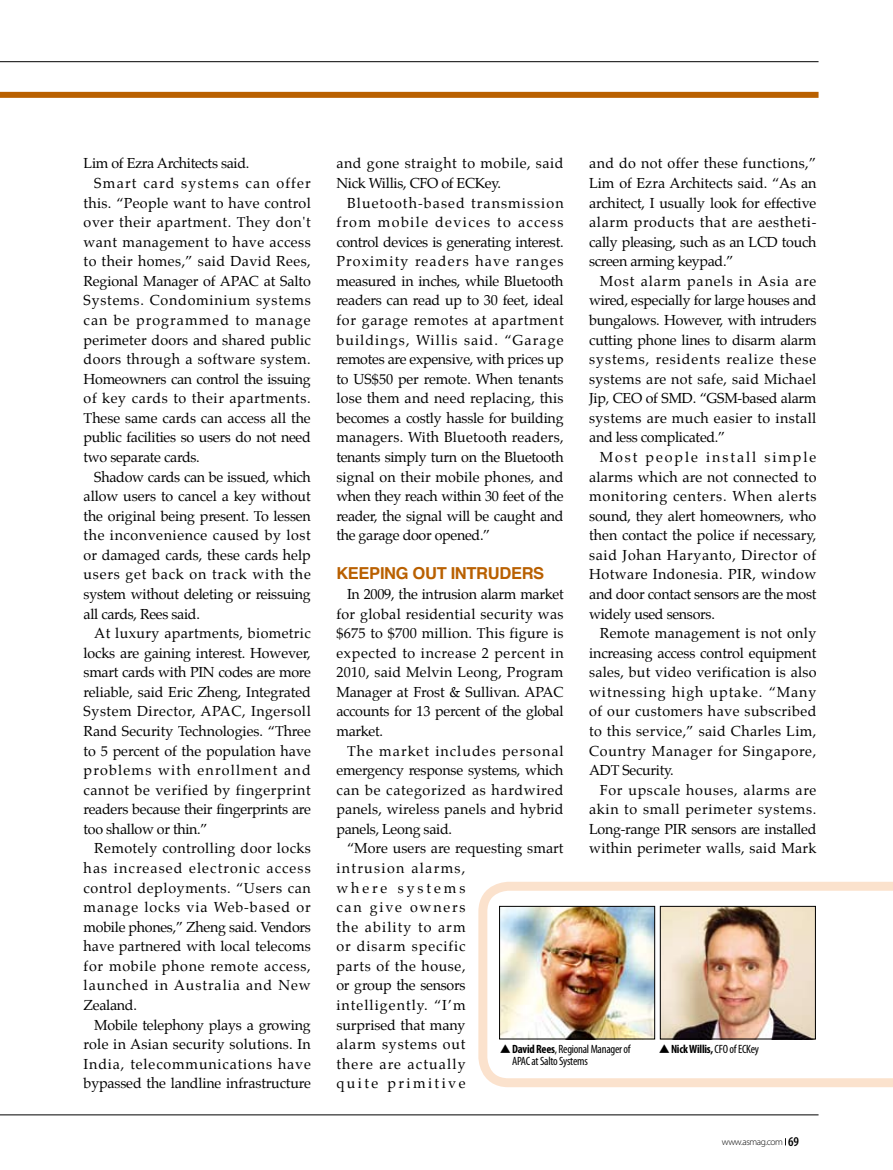
<style>
.page{position:relative;width:893px;height:1170px;background:#fff}
.page>*{position:absolute;margin:0;border:0;box-sizing:border-box;transform-origin:0 0}
.t1{font:700 16.5px "Helvetica";letter-spacing:-.02em;color:#b96000}
.t2{font:14.25px/19.5px "Palatino";letter-spacing:.005em;color:#000;text-align:justify}
.t3{font:14.25px "Palatino";letter-spacing:-.02em;color:#000}
.t4{font:14.25px/19.5px "Palatino";letter-spacing:.065em;color:#000}
.t5{font:14.25px/19.5px "Palatino";letter-spacing:.035em;color:#000}
.t6{font:14.25px "Palatino";letter-spacing:.045em;color:#000}
.t7{font:14.25px "Palatino";letter-spacing:.03em;color:#000}
.t8{font:14.25px "Palatino";letter-spacing:.055em;color:#000}
.t9{font:14.25px "Palatino";letter-spacing:.04em;color:#000}
.t10{font:14.25px "Palatino";letter-spacing:.085em;color:#000}
.t11{font:14.25px "Palatino";letter-spacing:.025em;color:#000}
.t12{font:14.25px "Palatino";letter-spacing:.08em;color:#000}
.t13{font:14.25px "Palatino";letter-spacing:-.015em;color:#000}
.t14{font:14.25px "Palatino";letter-spacing:.06em;color:#000}
.t15{font:14.25px "Palatino";letter-spacing:.075em;color:#000}
.t16{font:condensed 12px "Myriad Pro";letter-spacing:-.02em;color:#000}
.t17{font:700 condensed 12px "Myriad Pro";letter-spacing:-.02em;color:#000}
.t18{font:300 9.6px "Myriad Pro";letter-spacing:-.045em;color:#000}
.s1{font-family:"Koz Min Pro";font-stretch:normal;font-size:10.5px}
.s2{font-weight:700}
.s3{font-family:"Koz Min Pro";font-weight:400;font-stretch:normal;font-size:10.5px}
.s4{font-weight:400}
.s5{font-weight:600;font-stretch:condensed;font-size:13.5px}
</style>
<div class="page">
<hr style="left:0;top:61px;width:818px;height:1px;background:#000">
<div style="left:0;top:92px;width:818px;height:6px;background:#b96000"></div>
<hr style="left:0;top:1114px;width:818px;height:1px;background:#000">
<svg style="left:478px;top:881px;width:415px;height:207px"></svg>
<img style="left:662px;top:908px;width:152px;height:129px">
<div style="left:660px;top:906px;width:156px;height:133px;border:1px solid #000"></div>
<img style="left:501px;top:908px;width:152px;height:129px">
<div style="left:499px;top:906px;width:156px;height:133px;border:1px solid #000"></div>
<p class="t3" style="left:84px;top:154px;width:167px">Lim of Ezra Architects said.</p>
<p class="t10" style="left:94px;top:174px;width:218px">Smart card systems can offer</p>
<p class="t2" style="left:84px;top:194px;width:229px">this. “People want to have control</p>
<p class="t6" style="left:84px;top:213px;width:229px">over their apartment. They don't</p>
<p class="t5" style="left:84px;top:233px;width:229px">want management to have access</p>
<p class="t7" style="left:84px;top:252px;width:229px">to their homes,” said David Rees,</p>
<p class="t2" style="left:84px;top:272px;width:229px">Regional Manager of APAC at Salto</p>
<p class="t8" style="left:84px;top:291px;width:229px">Systems. Condominium systems</p>
<p class="t15" style="left:84px;top:311px;width:229px">can be programmed to manage</p>
<p class="t2" style="left:84px;top:331px;width:229px">perimeter doors and shared public</p>
<p class="t7" style="left:84px;top:350px;width:229px">doors through a software system.</p>
<p class="t3" style="left:84px;top:369px;width:229px">Homeowners can control the issuing</p>
<p class="t6" style="left:84px;top:389px;width:229px">of key cards to their apartments.</p>
<p class="t2" style="left:84px;top:409px;width:229px">These same cards can access all the</p>
<p class="t3" style="left:84px;top:428px;width:229px">public facilities so users do not need</p>
<p class="t3" style="left:84px;top:448px;width:118px">two separate cards.</p>
<p class="t3" style="left:94px;top:467px;width:218px">Shadow cards can be issued, which</p>
<p class="t2" style="left:84px;top:487px;width:229px">allow users to cancel a key without</p>
<p class="t2" style="left:84px;top:507px;width:229px">the original being present. To lessen</p>
<p class="t9" style="left:84px;top:526px;width:229px">the inconvenience caused by lost</p>
<p class="t2" style="left:84px;top:546px;width:229px">or damaged cards, these cards help</p>
<p class="t8" style="left:84px;top:565px;width:229px">users get back on track with the</p>
<p class="t3" style="left:84px;top:584px;width:229px">system without deleting or reissuing</p>
<p class="t3" style="left:84px;top:604px;width:118px">all cards, Rees said.</p>
<p class="t11" style="left:94px;top:624px;width:218px">At luxury apartments, biometric</p>
<p class="t2" style="left:84px;top:644px;width:229px">locks are gaining interest. However,</p>
<p class="t3" style="left:84px;top:663px;width:229px">smart cards with PIN codes are more</p>
<p class="t2" style="left:84px;top:683px;width:229px">reliable, said Eric Zheng, Integrated</p>
<p class="t5" style="left:84px;top:703px;width:229px">System Director, APAC, Ingersoll</p>
<p class="t2" style="left:84px;top:722px;width:229px">Rand Security Technologies. “Three</p>
<p class="t2" style="left:84px;top:742px;width:229px">to 5 percent of the population have</p>
<p class="t10" style="left:84px;top:761px;width:229px">problems with enrollment and</p>
<p class="t9" style="left:84px;top:780px;width:229px">cannot be verified by fingerprint</p>
<p class="t3" style="left:84px;top:800px;width:229px">readers because their fingerprints are</p>
<p class="t3" style="left:84px;top:819px;width:126px">too shallow or thin.”</p>
<p class="t7" style="left:94px;top:839px;width:218px">Remotely controlling door locks</p>
<p class="t12" style="left:84px;top:858px;width:229px">has increased electronic access</p>
<p class="t6" style="left:84px;top:878px;width:229px">control deployments. “Users can</p>
<p class="t4" style="left:84px;top:898px;width:229px">manage locks via Web-based or</p>
<p class="t3" style="left:84px;top:917px;width:229px">mobile phones,” Zheng said. Vendors</p>
<p class="t2" style="left:84px;top:937px;width:229px">have partnered with local telecoms</p>
<p class="t8" style="left:84px;top:956px;width:229px">for mobile phone remote access,</p>
<p class="t4" style="left:84px;top:976px;width:229px">launched in Australia and New</p>
<p class="t3" style="left:84px;top:995px;width:55px">Zealand.</p>
<p class="t13" style="left:94px;top:1015px;width:218px">Mobile telephony plays a growing</p>
<p class="t2" style="left:84px;top:1035px;width:229px">role in Asian security solutions. In</p>
<p class="t14" style="left:84px;top:1054px;width:229px">India, telecommunications have</p>
<p class="t2" style="left:84px;top:1074px;width:229px">bypassed the landline infrastructure</p>
<p class="t5" style="left:336px;top:155px;width:229px">and gone straight to mobile, said<br>Nick Willis, CFO of ECKey.</p>
<p class="t2" style="left:336px;top:194px;width:229px;text-indent:11px">Bluetooth-based transmission from mobile devices to access control devices is generating interest.<br>Proximity readers have ranges measured in inches, while Bluetooth readers can read up to 30 feet, ideal for garage remotes at apartment buildings, Willis said. “Garage remotes are expensive, with prices up to US$50 per remote. When tenants lose them and need replacing, this becomes a costly hassle for building managers. With Bluetooth readers, tenants simply turn on the Bluetooth signal on their mobile phones, and when they reach within 30 feet of the reader, the signal will be caught and the garage door opened.”</p>
<p class="t1" style="left:336px;top:562px;width:209px">KEEPING OUT INTRUDERS</p>
<p class="t2" style="left:336px;top:585px;width:229px;text-indent:11px">In 2009, the intrusion alarm market for global residential security was $675 to $700 million. This figure is expected to increase 2 percent in 2010, said Melvin Leong, Program Manager at Frost &amp; Sullivan. APAC accounts for 13 percent of the global market.</p>
<p class="t2" style="left:336px;top:742px;width:229px;text-indent:11px">The market includes personal emergency response systems, which can be categorized as hardwired panels, wireless panels and hybrid panels, Leong said.</p>
<p class="t4" style="left:336px;top:840px;width:229px;text-indent:11px">“More users are requesting smart intrusion alarms,<br>where systems<br>can give owners<br>the ability to arm<br>or disarm specific<br>parts of the house,<br>or group the sensors<br>intelligently. “I’m<br>surprised that many<br>alarm systems out<br>there are actually<br>quite primitive</p>
<p class="t2" style="left:589px;top:155px;width:229px">and do not offer these functions,” Lim of Ezra Architects said. “As an architect, I usually look for effective alarm products that are aestheti&shy;cally pleasing, such as an LCD touch screen arming keypad.”</p>
<p class="t2" style="left:589px;top:272px;width:229px;text-indent:11px">Most alarm panels in Asia are wired, especially for large houses and bungalows. However, with intruders cutting phone lines to disarm alarm systems, residents realize these systems are not safe, said Michael Jip, CEO of SMD. “GSM-based alarm systems are much easier to install and less complicated.”</p>
<p class="t2" style="left:589px;top:448px;width:229px;text-indent:11px">Most people install simple alarms which are not connected to monitoring centers. When alerts sound, they alert homeowners, who then contact the police if necessary, said Johan Haryanto, Director of Hotware Indonesia. PIR, window and door contact sensors are the most widely used sensors.</p>
<p class="t2" style="left:589px;top:624px;width:229px;text-indent:11px">Remote management is not only increasing access control equipment sales, but video verification is also witnessing high uptake. “Many of our customers have subscribed to this service,” said Charles Lim, Country Manager for Singapore, ADT Security.</p>
<p class="t2" style="left:589px;top:781px;width:229px;text-indent:11px">For upscale houses, alarms are akin to small perimeter systems.<br>Long-range PIR sensors are installed within perimeter walls, said Mark</p>
<p class="t16" style="left:500px;top:1041px;width:132px"><span class="s1">▲</span> <span class="s2">David Rees</span>, Regional Manager of</p>
<p class="t17" style="left:659px;top:1041px;width:101px"><span class="s3">▲</span> Nick Willis, <span class="s4">CFO of ECKey</span></p>
<p class="t16" style="left:512px;top:1053px;width:77px">APAC at Salto Systems</p>
<p class="t18" style="left:722px;top:1135px;width:79px">www.asmag.com <span class="s5">6922</span></p>
</div>
